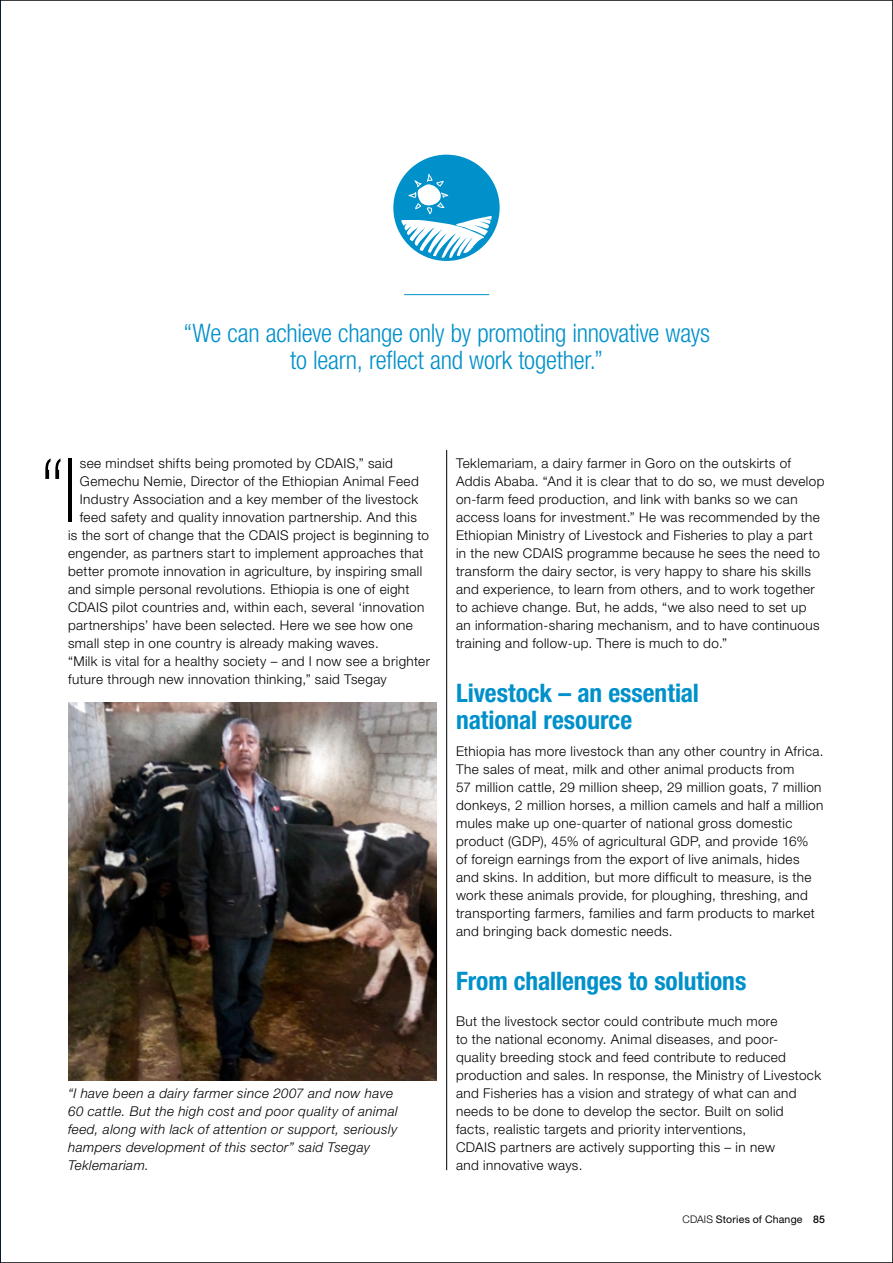
<style>
.page{position:relative;width:893px;height:1263px;background:#fff}
.page>*{position:absolute;margin:0;border:0;box-sizing:border-box;transform-origin:0 0}
.t1{font:100 condensed 89.1px "Helvetica Neue LT Std";color:#000}
.t2{font:300 condensed 25.5px/27px "Helvetica Neue LT Std";letter-spacing:-.01em;color:#0090ca;text-align:center}
.t3{font:700 condensed 25.5px/27px "Helvetica Neue LT Std";letter-spacing:-.005em;color:#0090ca}
.t4{font:300 13.5px/18px "Helvetica Neue LT Std";letter-spacing:.03em;color:#000}
.t5{font:italic 300 13.5px/18px "Helvetica Neue LT Std";letter-spacing:.025em;color:#000}
.t6{font:10.5px "Helvetica Neue LT Std";letter-spacing:.02em;color:#000}
.s1{font-weight:300}
.s2{font-weight:500}
</style>
<div class="page">
<hr style="left:446px;top:450px;width:1px;height:720px;background:#000">
<hr style="left:404px;top:294px;width:85px;height:1px;background:#0090ca">
<div style="left:393px;top:155px;width:107px;height:106px;background:#0090ca;border-radius:50%"></div>
<svg style="left:401px;top:174px;width:91px;height:84px"></svg>
<img style="left:68px;top:702px;width:369px;height:378px">
<hr style="left:0;top:0;width:1px;height:1263px;background:#000">
<hr style="left:892px;top:0;width:1px;height:1263px;background:#000">
<hr style="left:0;top:0;width:893px;height:1px;background:#000">
<hr style="left:0;top:1262px;width:893px;height:1px;background:#000">
<h2 class="t2" style="left:183px;top:319px;width:528px">“We can achieve change only by promoting innovative ways to learn, reflect and work together.”</h2>
<h1 class="t1" style="left:39px;top:441px;width:39px">“I</h1>
<p class="t4" style="left:80px;top:454px;width:315px">see mindset shifts being promoted by CDAIS,” said</p>
<p class="t4" style="left:80px;top:472px;width:340px">Gemechu Nemie, Director of the Ethiopian Animal Feed</p>
<p class="t4" style="left:80px;top:490px;width:340px">Industry Association and a key member of the livestock</p>
<p class="t4" style="left:80px;top:508px;width:339px">feed safety and quality innovation partnership. And this</p>
<p class="t4" style="left:68px;top:526px;width:362px">is the sort of change that the CDAIS project is beginning to</p>
<p class="t4" style="left:68px;top:544px;width:357px">engender, as partners start to implement approaches that</p>
<p class="t4" style="left:68px;top:562px;width:356px">better promote innovation in agriculture, by inspiring small</p>
<p class="t4" style="left:68px;top:580px;width:343px">and simple personal revolutions. Ethiopia is one of eight</p>
<p class="t4" style="left:68px;top:598px;width:358px">CDAIS pilot countries and, within each, several ‘innovation</p>
<p class="t4" style="left:68px;top:616px;width:346px">partnerships’ have been selected. Here we see how one</p>
<p class="t4" style="left:68px;top:634px;width:312px">small step in one country is already making waves.</p>
<p class="t4" style="left:68px;top:652px;width:363px">“Milk is vital for a healthy society – and I now see a brighter</p>
<p class="t4" style="left:68px;top:670px;width:320px">future through new innovation thinking,” said Tsegay</p>
<p class="t5" style="left:68px;top:1084px;width:332px">“I have been a dairy farmer since 2007 and now have 60 cattle. But the high cost and poor quality of animal feed, along with lack of attention or support, seriously hampers development of this sector” said Tsegay Teklemariam.</p>
<p class="t4" style="left:456px;top:454px;width:370px">Teklemariam, a dairy farmer in Goro on the outskirts of Addis Ababa. “And it is clear that to do so, we must develop on-farm feed production, and link with banks so we can access loans for investment.” He was recommended by the Ethiopian Ministry of Livestock and Fisheries to play a part in the new CDAIS programme because he sees the need to transform the dairy sector, is very happy to share his skills and experience, to learn from others, and to work together to achieve change. But, he adds, “we also need to set up an information-sharing mechanism, and to have continuous training and follow-up. There is much to do.”</p>
<h2 class="t3" style="left:456px;top:679px;width:244px">Livestock – an essential national resource</h2>
<p class="t4" style="left:456px;top:742px;width:369px">Ethiopia has more livestock than any other country in Africa.<br>The sales of meat, milk and other animal products from<br>57 million cattle, 29 million sheep, 29 million goats, 7 million donkeys, 2 million horses, a million camels and half a million mules make up one-quarter of national gross domestic product (GDP), 45% of agricultural GDP, and provide 16%<br>of foreign earnings from the export of live animals, hides and skins. In addition, but more difficult to measure, is the work these animals provide, for ploughing, threshing, and transporting farmers, families and farm products to market and bringing back domestic needs.</p>
<h2 class="t3" style="left:456px;top:967px;width:292px">From challenges to solutions</h2>
<p class="t4" style="left:456px;top:1012px;width:367px">But the livestock sector could contribute much more<br>to the national economy. Animal diseases, and poor&shy;quality breeding stock and feed contribute to reduced production and sales. In response, the Ministry of Livestock and Fisheries has a vision and strategy of what can and needs to be done to develop the sector. Built on solid<br>facts, realistic targets and priority interventions,<br>CDAIS partners are actively supporting this – in new<br>and innovative ways.</p>
<p class="t6" style="left:682px;top:1213px;width:144px"><span class="s1">CDAIS</span> Stories of Change <span class="s2">85</span></p>
</div>
